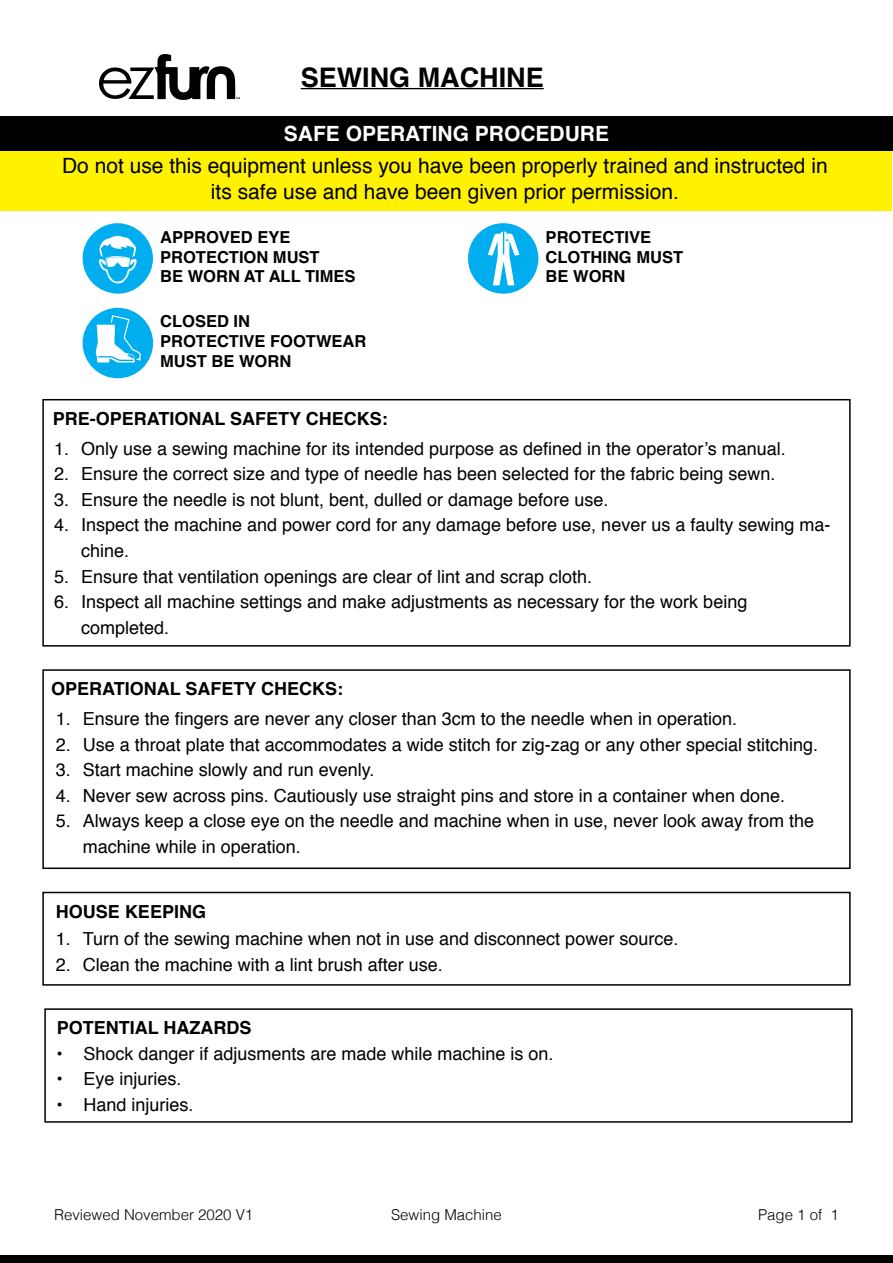
<style>
.page{position:relative;width:893px;height:1263px;background:#fff}
.page>*{position:absolute;margin:0;border:0;box-sizing:border-box;transform-origin:0 0}
.t1{font:700 27px "Helvetica";color:#000}
.t2{font:21px/25.2px "Helvetica";color:#000;text-align:center}
.t3{font:700 21px "Helvetica";color:#fff}
.t4{font:18px/25.5px "Helvetica";color:#000}
.t5{font:700 18px "Helvetica";color:#000}
.t6{font:700 16.5px/19.8px "Helvetica";color:#000}
.t7{font:300 15px "Helvetica";color:#000}
</style>
<div class="page">
<div style="left:0;top:151px;width:891px;height:59px;background:#fff200"></div>
<hr style="left:301px;top:88px;width:243px;height:1px;background:#000">
<div style="left:0;top:116px;width:893px;height:35px;background:#000"></div>
<div style="left:42px;top:399px;width:809px;height:248px;border:2px solid #000"></div>
<svg style="left:99px;top:54px;width:141px;height:46px"></svg>
<svg style="left:83px;top:223px;width:70px;height:71px"></svg>
<svg style="left:83px;top:308px;width:70px;height:70px"></svg>
<svg style="left:468px;top:223px;width:70px;height:71px"></svg>
<div style="left:0;top:1256px;width:893px;height:7px;background:#000"></div>
<div style="left:42px;top:669px;width:809px;height:200px;border:2px solid #000"></div>
<div style="left:42px;top:892px;width:809px;height:94px;border:2px solid #000"></div>
<div style="left:44px;top:1008px;width:809px;height:115px;border:2px solid #000"></div>
<h1 class="t1" style="left:301px;top:55px;width:244px">SEWING MACHINE</h1>
<p class="t3" style="left:284px;top:116px;width:327px">SAFE OPERATING PROCEDURE</p>
<p class="t2" style="left:62px;top:154px;width:767px">Do not use this equipment unless you have been properly trained and instructed in its safe use and have been given prior permission.</p>
<p class="t6" style="left:160px;top:227px;width:197px">APPROVED EYE<br>PROTECTION MUST<br>BE WORN AT ALL TIMES</p>
<p class="t6" style="left:160px;top:312px;width:208px">CLOSED IN<br>PROTECTIVE FOOTWEAR<br>MUST BE WORN</p>
<p class="t6" style="left:546px;top:227px;width:139px">PROTECTIVE<br>CLOTHING MUST<br>BE WORN</p>
<p class="t5" style="left:53px;top:404px;width:337px">PRE-OPERATIONAL SAFETY CHECKS:</p>
<p class="t4" style="left:54px;top:436px;width:733px">1. Only use a sewing machine for its intended purpose as defined in the operator’s manual.</p>
<p class="t4" style="left:54px;top:462px;width:723px">2. Ensure the correct size and type of needle has been selected for the fabric being sewn.</p>
<p class="t4" style="left:54px;top:487px;width:556px">3. Ensure the needle is not blunt, bent, dulled or damage before use.</p>
<p class="t4" style="left:81px;top:513px;width:751px;text-indent:-27px">4. Inspect the machine and power cord for any damage before use, never us a faulty sewing ma&shy;chine.</p>
<p class="t4" style="left:54px;top:564px;width:540px">5. Ensure that ventilation openings are clear of lint and scrap cloth.</p>
<p class="t4" style="left:81px;top:589px;width:668px;text-indent:-27px">6. Inspect all machine settings and make adjustments as necessary for the work being completed.</p>
<p class="t5" style="left:51px;top:674px;width:294px">OPERATIONAL SAFETY CHECKS:</p>
<p class="t4" style="left:56px;top:707px;width:683px">1. Ensure the fingers are never any closer than 3cm to the needle when in operation.</p>
<p class="t4" style="left:56px;top:732px;width:764px">2. Use a throat plate that accommodates a wide stitch for zig-zag or any other special stitching.</p>
<p class="t4" style="left:56px;top:758px;width:320px">3. Start machine slowly and run evenly.</p>
<p class="t4" style="left:56px;top:783px;width:731px">4. Never sew across pins. Cautiously use straight pins and store in a container when done.</p>
<p class="t4" style="left:83px;top:809px;width:733px;text-indent:-27px">5. Always keep a close eye on the needle and machine when in use, never look away from the machine while in operation.</p>
<p class="t5" style="left:56px;top:897px;width:152px">HOUSE KEEPING</p>
<p class="t4" style="left:56px;top:927px;width:624px">1. Turn of the sewing machine when not in use and disconnect power source.</p>
<p class="t4" style="left:56px;top:952px;width:389px">2. Clean the machine with a lint brush after use.</p>
<p class="t5" style="left:57px;top:1013px;width:196px">POTENTIAL HAZARDS</p>
<p class="t4" style="left:56px;top:1041px;width:499px">• Shock danger if adjusments are made while machine is on.</p>
<p class="t4" style="left:56px;top:1067px;width:127px">• Eye injuries.</p>
<p class="t4" style="left:56px;top:1092px;width:139px">• Hand injuries.</p>
<p class="t7" style="left:54px;top:1202px;width:201px">Reviewed November 2020 V1</p>
<p class="t7" style="left:391px;top:1202px;width:112px">Sewing Machine</p>
<p class="t7" style="left:758px;top:1202px;width:82px">Page 1 of 1</p>
</div>
